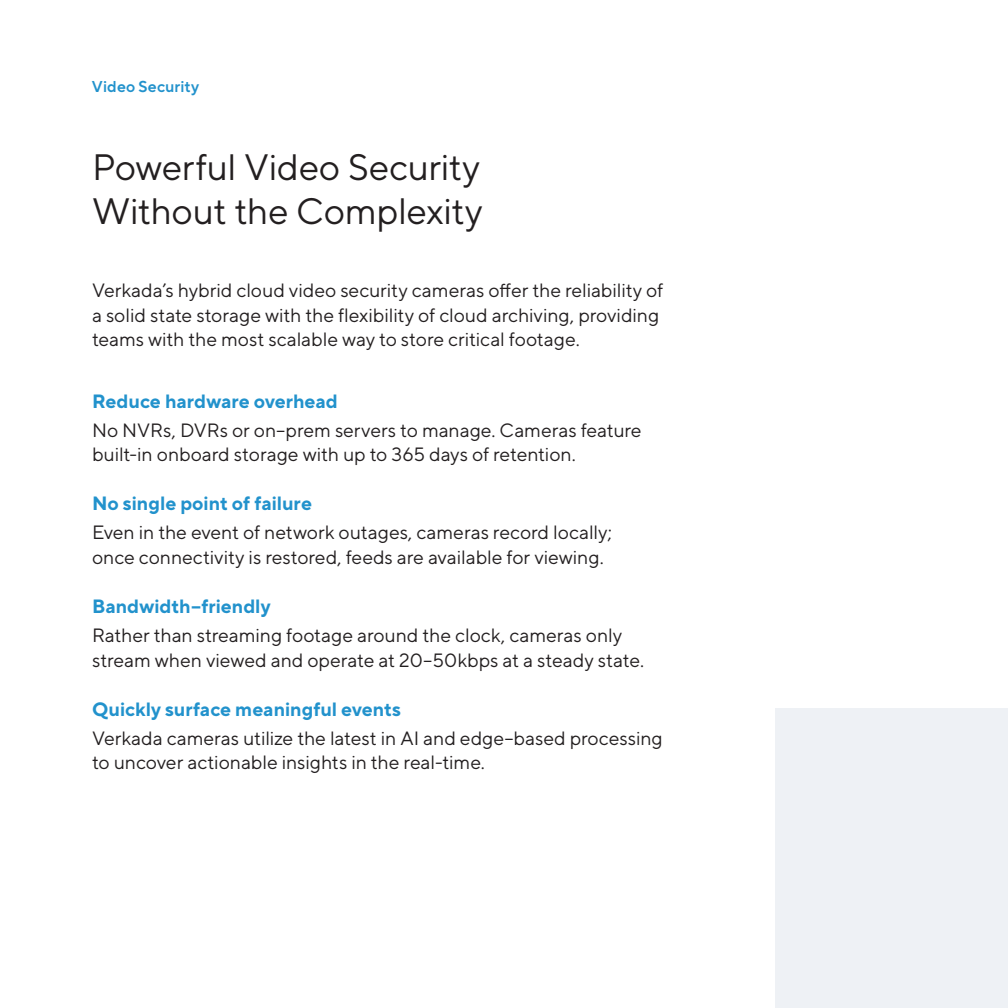
<style>
.page{position:relative;width:1008px;height:1008px;background:#fff}
.page>*{position:absolute;margin:0;border:0;box-sizing:border-box;transform-origin:0 0}
.t1{font:36.75px/43.8px "TT Norms Pro";letter-spacing:-.01em;color:#231f20}
.t2{font:19.25px/24.5px "TT Norms Pro";color:#231f20}
.t3{font:700 19.25px "TT Norms Pro";color:#2292cc}
.t4{font:600 15.75px "TT Norms Pro";letter-spacing:.01em;color:#2292cc}
</style>
<div class="page">
<div style="left:775px;top:709px;width:233px;height:299px;background:#eef1f5"></div>
<p class="t4" style="left:92px;top:75px;width:109px">Video Security</p>
<p class="t1" style="left:92px;top:143px;width:392px">Powerful Video Security<br>Without the Complexity</p>
<p class="t2" style="left:92px;top:277px;width:573px">Verkada’s hybrid cloud video security cameras offer the reliability of a solid state storage with the flexibility of cloud archiving, providing teams with the most scalable way to store critical footage.</p>
<p class="t3" style="left:92px;top:387px;width:247px">Reduce hardware overhead</p>
<p class="t2" style="left:92px;top:416px;width:551px">No NVRs, DVRs or on–prem servers to manage. Cameras feature built-in onboard storage with up to 365 days of retention.</p>
<p class="t3" style="left:92px;top:489px;width:221px">No single point of failure</p>
<p class="t2" style="left:92px;top:519px;width:522px">Even in the event of network outages, cameras record locally; once connectivity is restored, feeds are available for viewing.</p>
<p class="t3" style="left:92px;top:592px;width:180px">Bandwidth–friendly</p>
<p class="t2" style="left:92px;top:622px;width:554px">Rather than streaming footage around the clock, cameras only stream when viewed and operate at 20–50kbps at a steady state.</p>
<p class="t3" style="left:92px;top:695px;width:310px">Quickly surface meaningful events</p>
<p class="t2" style="left:92px;top:724px;width:572px">Verkada cameras utilize the latest in AI and edge–based processing to uncover actionable insights in the real-time.</p>
</div>
